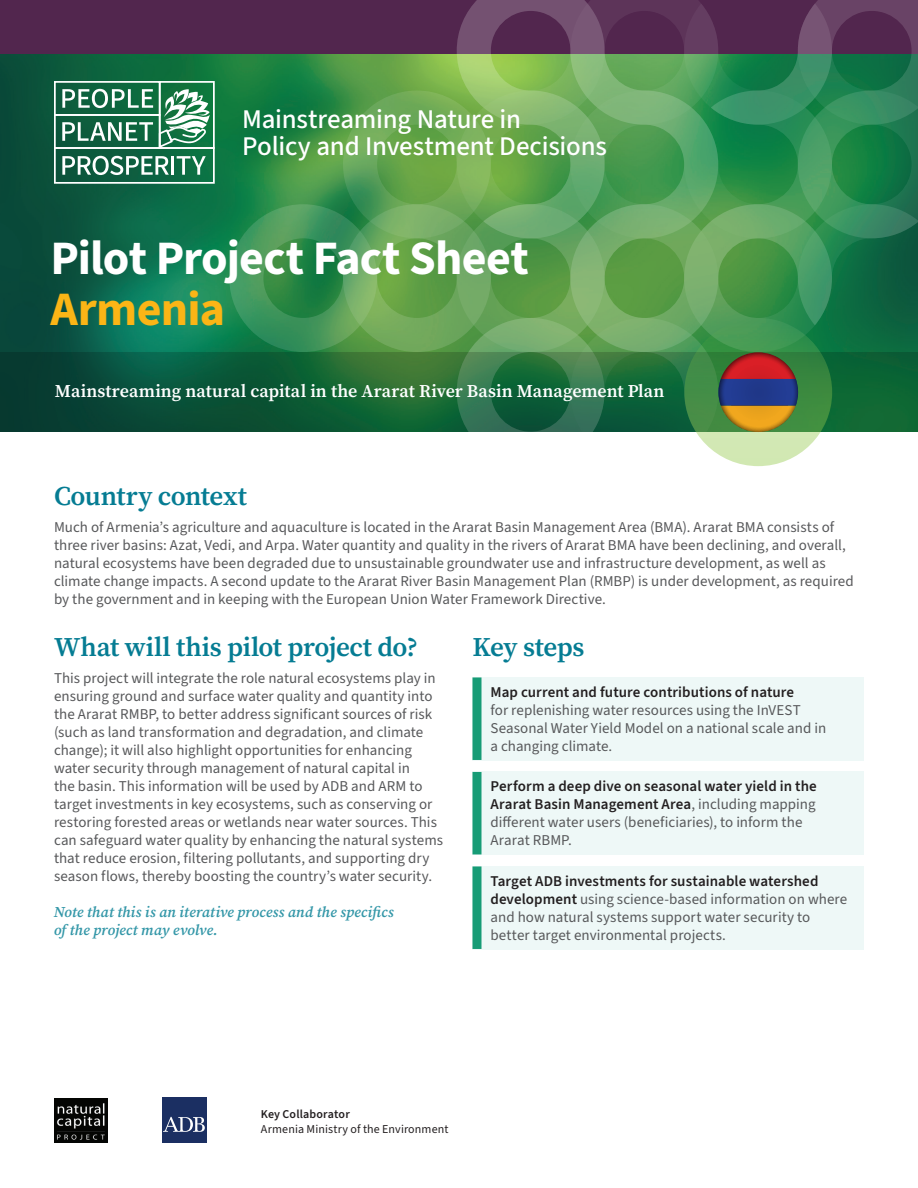
<style>
.page{position:relative;width:918px;height:1188px;background:#fff}
.page>*{position:absolute;margin:0;border:0;box-sizing:border-box;transform-origin:0 0}
.t1{font:700 48px "Source Sans 3";letter-spacing:-.015em;color:#fff}
.t2{font:700 48px "Source Sans 3";letter-spacing:-.015em;color:#fbb516}
.t3{font:500 27px/27px "Source Sans 3";letter-spacing:-.01em;color:#fff}
.t4{font:600 27px "Source Serif 4";letter-spacing:-.015em;color:#057c93}
.t5{font:600 18px "Source Serif 4";letter-spacing:.005em;color:#fff}
.t6{font:15px/18px "Source Sans 3";color:#57585a}
.t7{font:italic 600 15px/18px "Source Serif 4";color:#3497a8}
.t8{font:600 15px "Source Sans 3";letter-spacing:.005em;color:#231f20}
.t9{font:12px "Source Sans 3";letter-spacing:.01em;color:#231f20}
.t10{font:600 12px "Source Sans 3";letter-spacing:.015em;color:#231f20}
.s1{font-weight:600;color:#231f20}
</style>
<div class="page">
<img style="left:0;top:54px;width:457px;height:298px">
<div style="left:0;top:0;width:918px;height:54px;background:#52264e"></div>
<svg style="left:832px;top:238px;width:86px;height:114px;background:#0c6640"></svg>
<svg style="left:229px;top:91px;width:228px;height:261px;background:#4a984f"></svg>
<svg style="left:457px;top:0;width:375px;height:352px;background:#65985c"></svg>
<svg style="left:711px;top:0;width:207px;height:238px"></svg>
<svg style="left:0;top:352px;width:918px;height:80px;background:#155e39"></svg>
<svg style="left:684px;top:318px;width:148px;height:148px;background:#729468"></svg>
<svg style="left:62px;top:89px;width:91px;height:19px"></svg>
<div style="left:54px;top:81px;width:107px;height:35px;border:2px solid #fff"></div>
<div style="left:159px;top:81px;width:56px;height:68px;border:2px solid #fff"></div>
<svg style="left:62px;top:122px;width:91px;height:19px"></svg>
<div style="left:54px;top:114px;width:107px;height:35px;border:2px solid #fff"></div>
<div style="left:54px;top:147px;width:161px;height:37px;border:2px solid #fff"></div>
<svg style="left:62px;top:156px;width:107px;height:19px"></svg>
<hr style="left:171px;top:156px;width:3px;height:19px;background:#fff">
<svg style="left:177px;top:156px;width:29px;height:19px"></svg>
<svg style="left:159px;top:89px;width:51px;height:59px"></svg>
<div style="left:472px;top:677px;width:392px;height:84px;background:#eef8f7"></div>
<div style="left:472px;top:677px;width:10px;height:83px;background:#179c76"></div>
<div style="left:472px;top:772px;width:392px;height:83px;background:#eef8f7"></div>
<div style="left:472px;top:772px;width:10px;height:82px;background:#179c76"></div>
<div style="left:472px;top:866px;width:392px;height:84px;background:#eef8f7"></div>
<div style="left:472px;top:866px;width:10px;height:83px;background:#179c76"></div>
<div style="left:162px;top:1098px;width:45px;height:45px;background:#1b2f62"></div>
<svg style="left:163px;top:1117px;width:42px;height:15px"></svg>
<img style="left:54px;top:1098px;width:54px;height:45px">
<h2 class="t3" style="left:242px;top:105px;width:366px">Mainstreaming Nature in<br>Policy and Investment Decisions</h2>
<h1 class="t1" style="left:50px;top:227px;width:480px">Pilot Project Fact Sheet</h1>
<h1 class="t2" style="left:50px;top:278px;width:176px">Armenia</h1>
<p class="t5" style="left:55px;top:379px;width:611px">Mainstreaming natural capital in the Ararat River Basin Management Plan</p>
<h2 class="t4" style="left:54px;top:478px;width:194px">Country context</h2>
<p class="t6" style="left:54px;top:518px;width:801px">Much of Armenia’s agriculture and aquaculture is located in the Ararat Basin Management Area (BMA). Ararat BMA consists of three river basins: Azat, Vedi, and Arpa. Water quantity and quality in the rivers of Ararat BMA have been declining, and overall, natural ecosystems have been degraded due to unsustainable groundwater use and infrastructure development, as well as climate change impacts. A second update to the Ararat River Basin Management Plan (RMBP) is under development, as required by the government and in keeping with the European Union Water Framework Directive.</p>
<h2 class="t4" style="left:54px;top:629px;width:366px">What will this pilot project do?</h2>
<p class="t6" style="left:54px;top:669px;width:391px">This project will integrate the role natural ecosystems play in ensuring ground and surface water quality and quantity into the Ararat RMBP, to better address significant sources of risk (such as land transformation and degradation, and climate change); it will also highlight opportunities for enhancing water security through management of natural capital in<br>the basin. This information will be used by ADB and ARM to target investments in key ecosystems, such as conserving or restoring forested areas or wetlands near water sources. This can safeguard water quality by enhancing the natural systems that reduce erosion, filtering pollutants, and supporting dry season flows, thereby boosting the country’s water security.</p>
<p class="t7" style="left:54px;top:903px;width:341px">Note that this is an iterative process and the specifics of the project may evolve.</p>
<h2 class="t4" style="left:472px;top:629px;width:114px">Key steps</h2>
<p class="t8" style="left:490px;top:682px;width:305px">Map current and future contributions of nature</p>
<p class="t6" style="left:490px;top:701px;width:337px">for replenishing water resources using the InVEST<br>Seasonal Water Yield Model on a national scale and in a changing climate.</p>
<p class="t6" style="left:490px;top:777px;width:328px"><span class="s1">Perform a deep dive on seasonal water yield in the Ararat Basin Management Area</span>, including mapping different water users (beneficiaries), to inform the Ararat RBMP.</p>
<p class="t6" style="left:490px;top:872px;width:358px"><span class="s1">Target ADB investments for sustainable watershed development</span> using science-based information on where and how natural systems support water security to better target environmental projects.</p>
<p class="t10" style="left:261px;top:1106px;width:90px">Key Collaborator</p>
<p class="t9" style="left:261px;top:1121px;width:189px">Armenia Ministry of the Environment</p>
</div>
